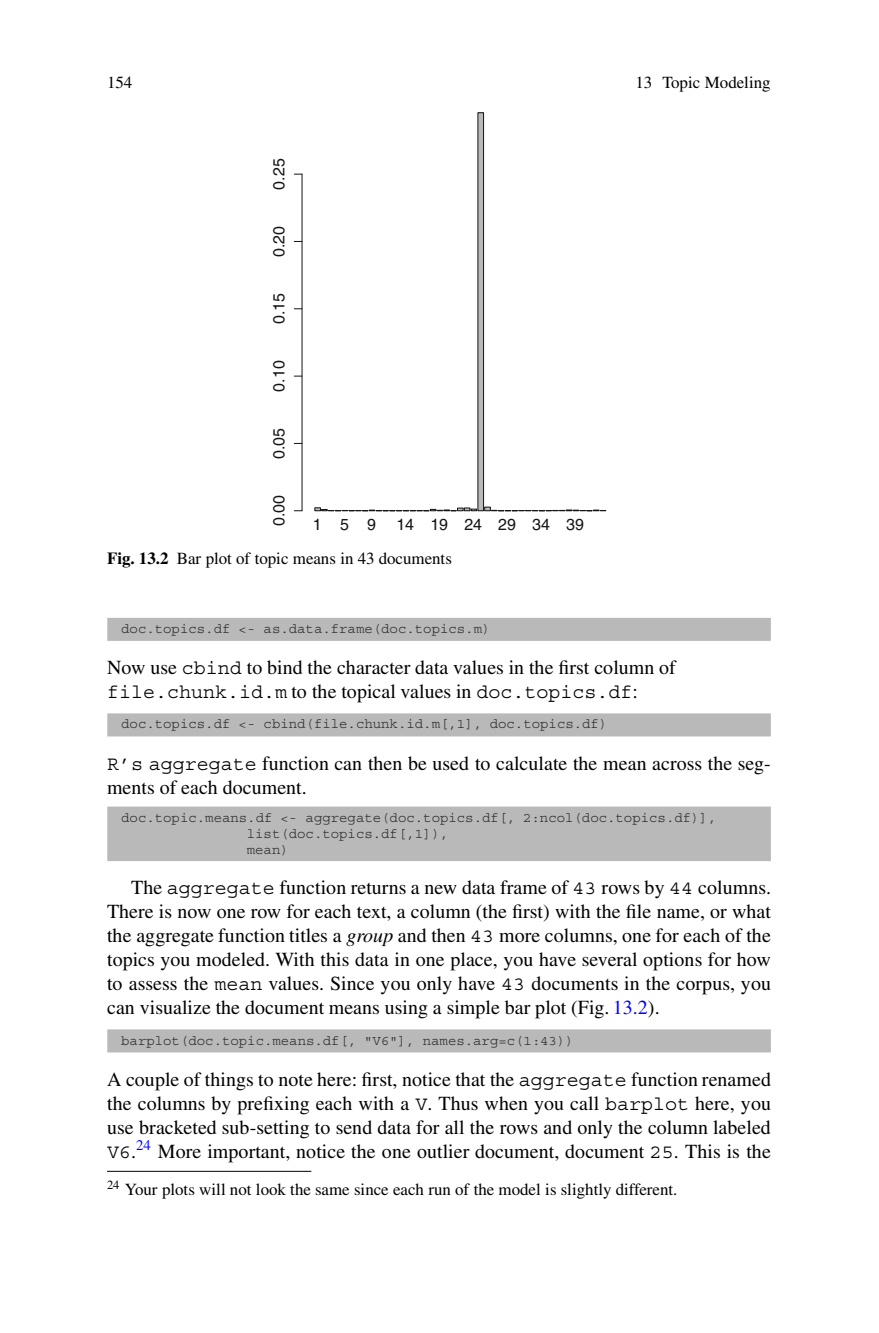
<style>
.page{position:relative;width:879px;height:1333px;background:#fff}
.page>*{position:absolute;margin:0;border:0;box-sizing:border-box;transform-origin:0 0}
.t1{font:20px/24px "Times";letter-spacing:.005em;color:#000;text-align:justify}
.t2{font:20px "Courier";color:#000}
.t3{font:17px "Times";letter-spacing:-.005em;color:#000}
.t4{font:16px "Helvetica";color:#131413}
.t5{font:14px/16px "Courier";color:#333}
.s1{font-weight:700}
.s2{font-family:"Courier"}
.s3{font-family:"Times"}
.s4{font-style:italic}
.s5{color:#00f}
</style>
<div class="page">
<svg style="left:314px;top:507px;width:163px;height:4px"></svg>
<div style="left:478px;top:113px;width:5px;height:397px;background:#b9b9b9"></div>
<div style="left:477px;top:112px;width:7px;height:399px;border:1px solid #131413"></div>
<svg style="left:484px;top:506px;width:122px;height:5px"></svg>
<hr style="left:301px;top:174px;width:1px;height:336px;background:#131413">
<div style="left:107px;top:618px;width:664px;height:23px;background:#b9b9b9"></div>
<div style="left:107px;top:713px;width:664px;height:23px;background:#b9b9b9"></div>
<div style="left:107px;top:806px;width:664px;height:55px;background:#b9b9b9"></div>
<div style="left:107px;top:1029px;width:664px;height:23px;background:#b9b9b9"></div>
<hr style="left:107px;top:1170px;width:204px;height:1px;background:#000">
<p class="t3" style="left:107px;top:76px;width:27px">154</p>
<p class="t3" style="left:635px;top:76px;width:137px">13 Topic Modeling</p>
<p class="t4" style="left:273px;top:190px;width:33px;rotate:-90deg">0.25</p>
<p class="t4" style="left:273px;top:257px;width:33px;rotate:-90deg">0.20</p>
<p class="t4" style="left:273px;top:324px;width:33px;rotate:-90deg">0.15</p>
<p class="t4" style="left:273px;top:391px;width:33px;rotate:-90deg">0.10</p>
<p class="t4" style="left:273px;top:459px;width:33px;rotate:-90deg">0.05</p>
<p class="t4" style="left:273px;top:526px;width:33px;rotate:-90deg">0.00</p>
<p class="t4" style="left:313px;top:518px;width:65px">159</p>
<p class="t4" style="left:396px;top:518px;width:189px">14 19 24 29 34 39</p>
<p class="t3" style="left:107px;top:552px;width:346px"><span class="s1">Fig. 13.2</span> Bar plot of topic means in 43 documents</p>
<p class="t5" style="left:121px;top:621px;width:371px">doc.topics.df &lt;- as.data.frame(doc.topics.m)</p>
<p class="t1" style="left:107px;top:657px;width:570px">Now use <span class="s2">cbind</span> to bind the character data values in the first column of</p>
<p class="t2" style="left:107px;top:685px;width:532px">file.chunk.id.m <span class="s3">to the topical values in</span> doc.topics.df<span class="s3">:</span></p>
<p class="t5" style="left:121px;top:717px;width:488px">doc.topics.df &lt;- cbind(file.chunk.id.m[,1], doc.topics.df)</p>
<p class="t1" style="left:107px;top:752px;width:665px"><span class="s2">R’s aggregate</span> function can then be used to calculate the mean across the seg&shy;ments of each document.</p>
<p class="t5" style="left:247px;top:810px;width:471px;text-indent:-126px">doc.topic.means.df &lt;- aggregate(doc.topics.df[, 2:ncol(doc.topics.df)], list(doc.topics.df[,1]),<br>mean)</p>
<p class="t1" style="left:107px;top:877px;width:665px;text-indent:24px">The <span class="s2">aggregate</span> function returns a new data frame of <span class="s2">43</span> rows by <span class="s2">44</span> columns.<br>There is now one row for each text, a column (the first) with the file name, or what the aggregate function titles a <span class="s4">group</span> and then <span class="s2">43</span> more columns, one for each of the topics you modeled. With this data in one place, you have several options for how to assess the <span class="s2">mean</span> values. Since you only have <span class="s2">43</span> documents in the corpus, you can visualize the document means using a simple bar plot (Fig. <span class="s5">13.2</span>).</p>
<p class="t5" style="left:121px;top:1033px;width:454px">barplot(doc.topic.means.df[, "V6"], names.arg=c(1:43))</p>
<p class="t1" style="left:107px;top:1068px;width:665px">A couple of things to note here: first, notice that the <span class="s2">aggregate</span> function renamed the columns by prefixing each with a <span class="s2">V</span>. Thus when you call <span class="s2">barplot</span> here, you use bracketed sub-setting to send data for all the rows and only the column labeled <span class="s2">V6</span>.<sup>24</sup> More important, notice the one outlier document, document <span class="s2">25</span>. This is the</p>
<p class="t3" style="left:107px;top:1183px;width:572px"><sup>24</sup> Your plots will not look the same since each run of the model is slightly different.</p>
</div>
